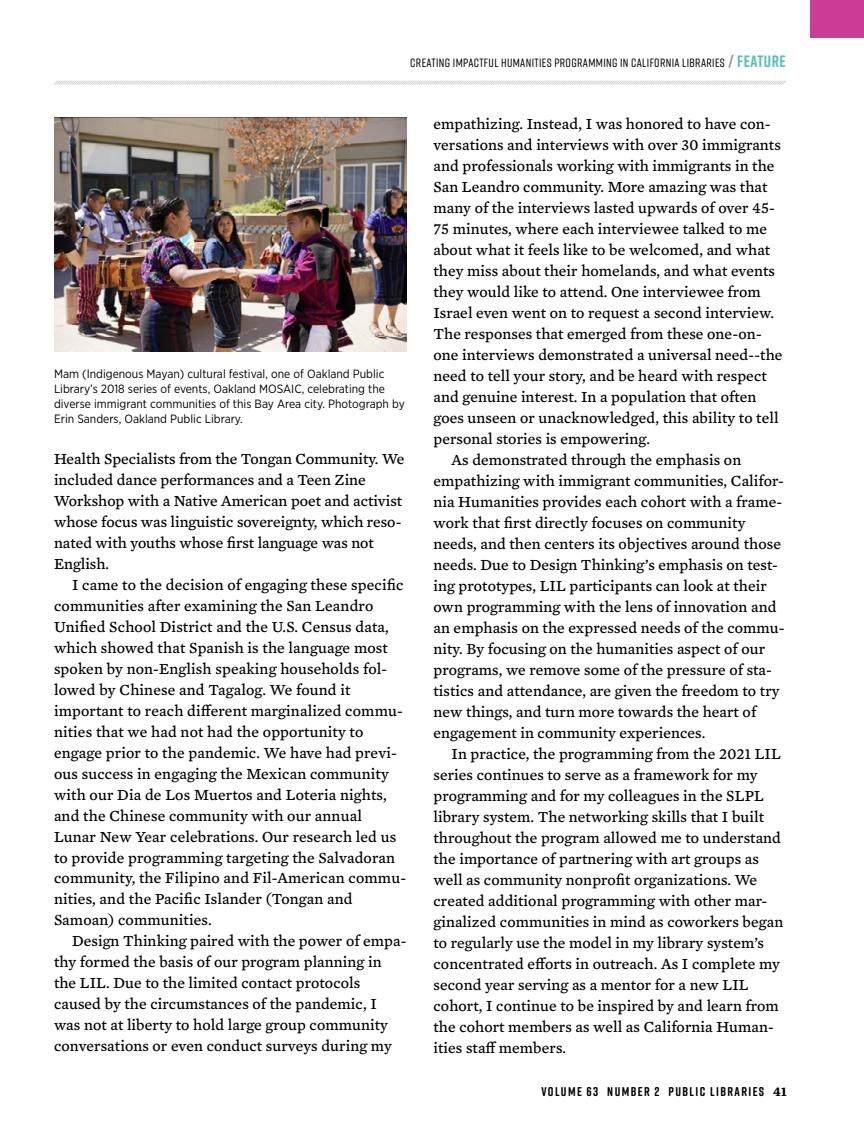
<style>
.page{position:relative;width:864px;height:1134px;background:#fff}
.page>*{position:absolute;margin:0;border:0;box-sizing:border-box;transform-origin:0 0}
.t1{font:15.75px/21px "Mercury Text G4";letter-spacing:.005em;color:#000}
.t2{font:700 12.75px "Rift Soft";letter-spacing:.11em;color:#000}
.t3{font:12px/15px "Gotham Narrow";color:#000}
.t4{font:500 12px "Rift Soft";letter-spacing:.03em;color:#000}
.s1{font-weight:700;font-size:16.5px;color:#939598}
.s2{font-weight:700;font-size:16.5px;color:#59c0b8}
.s3{font-family:"Mercury Text G4";font-size:13.5px}
</style>
<div class="page">
<svg style="left:54px;top:80px;width:732px;height:5px"></svg>
<div style="left:810px;top:0;width:54px;height:38px;background:#cb3c96"></div>
<img style="left:54px;top:117px;width:352px;height:235px">
<p class="t4" style="left:410px;top:54px;width:377px">CREATING IMPACTFUL HUMANITIES PROGRAMMING IN CALIFORNIA LIBRARIES <span class="s1">/</span> <span class="s2">FEATURE</span></p>
<p class="t3" style="left:54px;top:366px;width:352px">Mam (Indigenous Mayan) cultural festival, one of Oakland Public Library’s 2018 series of events, Oakland MOSAIC, celebrating the diverse immigrant communities of this Bay Area city. Photograph by Erin Sanders, Oakland Public Library.</p>
<p class="t1" style="left:54px;top:447px;width:352px">Health Specialists from the Tongan Community. We included dance performances and a Teen Zine Workshop with a Native American poet and activist whose focus was linguistic sovereignty, which reso&shy;nated with youths whose first language was not English.</p>
<p class="t1" style="left:54px;top:573px;width:354px;text-indent:18px">I came to the decision of engaging these specific communities after examining the San Leandro Unified School District and the U.S. Census data, which showed that Spanish is the language most spoken by non-English speaking households fol&shy;lowed by Chinese and Tagalog. We found it important to reach different marginalized commu&shy;nities that we had not had the opportunity to engage prior to the pandemic. We have had previ&shy;ous success in engaging the Mexican community with our Dia de Los Muertos and Loteria nights, and the Chinese community with our annual Lunar New Year celebrations. Our research led us to provide programming targeting the Salvadoran community, the Filipino and Fil-American commu&shy;nities, and the Pacific Islander (Tongan and Samoan) communities.</p>
<p class="t1" style="left:54px;top:930px;width:354px;text-indent:18px">Design Thinking paired with the power of empa&shy;thy formed the basis of our program planning in the LIL. Due to the limited contact protocols caused by the circumstances of the pandemic, I was not at liberty to hold large group community conversations or even conduct surveys during my</p>
<p class="t1" style="left:433px;top:112px;width:339px">empathizing. Instead, I was honored to have con-</p>
<p class="t1" style="left:433px;top:133px;width:349px">versations and interviews with over 30 immigrants</p>
<p class="t1" style="left:433px;top:154px;width:342px">and professionals working with immigrants in the</p>
<p class="t1" style="left:433px;top:175px;width:335px">San Leandro community. More amazing was that</p>
<p class="t1" style="left:433px;top:196px;width:343px">many of the interviews lasted upwards of over 45-</p>
<p class="t1" style="left:433px;top:217px;width:335px">75 minutes, where each interviewee talked to me</p>
<p class="t1" style="left:433px;top:238px;width:338px">about what it feels like to be welcomed, and what</p>
<p class="t1" style="left:433px;top:259px;width:343px">they miss about their homelands, and what events</p>
<p class="t1" style="left:433px;top:280px;width:329px">they would like to attend. One interviewee from</p>
<p class="t1" style="left:433px;top:301px;width:342px">Israel even went on to request a second interview.</p>
<p class="t1" style="left:433px;top:322px;width:330px">The responses that emerged from these one-on-</p>
<p class="t1" style="left:433px;top:343px;width:350px">one interviews demonstrated a universal need--the</p>
<p class="t1" style="left:433px;top:364px;width:335px">need to tell your story, and be heard with respect</p>
<p class="t1" style="left:433px;top:385px;width:325px">and genuine interest. In a population that often</p>
<p class="t1" style="left:433px;top:406px;width:347px">goes unseen or unacknowledged, this ability to tell</p>
<p class="t1" style="left:433px;top:427px;width:218px">personal stories is empowering.</p>
<p class="t1" style="left:451px;top:448px;width:291px">As demonstrated through the emphasis on</p>
<p class="t1" style="left:433px;top:469px;width:352px">empathizing with immigrant communities, Califor-</p>
<p class="t1" style="left:433px;top:490px;width:350px">nia Humanities provides each cohort with a frame-</p>
<p class="t1" style="left:433px;top:511px;width:313px">work that first directly focuses on community</p>
<p class="t1" style="left:433px;top:532px;width:349px">needs, and then centers its objectives around those</p>
<p class="t1" style="left:433px;top:553px;width:346px">needs. Due to Design Thinking’s emphasis on test-</p>
<p class="t1" style="left:433px;top:574px;width:335px">ing prototypes, LIL participants can look at their</p>
<p class="t1" style="left:433px;top:595px;width:345px">own programming with the lens of innovation and</p>
<p class="t1" style="left:433px;top:616px;width:353px">an emphasis on the expressed needs of the commu-</p>
<p class="t1" style="left:433px;top:637px;width:333px">nity. By focusing on the humanities aspect of our</p>
<p class="t1" style="left:433px;top:658px;width:340px">programs, we remove some of the pressure of sta-</p>
<p class="t1" style="left:433px;top:679px;width:348px">tistics and attendance, are given the freedom to try</p>
<p class="t1" style="left:433px;top:700px;width:324px">new things, and turn more towards the heart of</p>
<p class="t1" style="left:433px;top:721px;width:273px">engagement in community experiences.</p>
<p class="t1" style="left:451px;top:742px;width:331px">In practice, the programming from the 2021 LIL</p>
<p class="t1" style="left:433px;top:763px;width:326px">series continues to serve as a framework for my</p>
<p class="t1" style="left:433px;top:784px;width:332px">programming and for my colleagues in the SLPL</p>
<p class="t1" style="left:433px;top:805px;width:332px">library system. The networking skills that I built</p>
<p class="t1" style="left:433px;top:826px;width:349px">throughout the program allowed me to understand</p>
<p class="t1" style="left:433px;top:847px;width:327px">the importance of partnering with art groups as</p>
<p class="t1" style="left:433px;top:868px;width:325px">well as community nonprofit organizations. We</p>
<p class="t1" style="left:433px;top:889px;width:335px">created additional programming with other mar-</p>
<p class="t1" style="left:433px;top:910px;width:351px">ginalized communities in mind as coworkers began</p>
<p class="t1" style="left:433px;top:931px;width:332px">to regularly use the model in my library system’s</p>
<p class="t1" style="left:433px;top:952px;width:348px">concentrated efforts in outreach. As I complete my</p>
<p class="t1" style="left:433px;top:973px;width:317px">second year serving as a mentor for a new LIL</p>
<p class="t1" style="left:433px;top:994px;width:347px">cohort, I continue to be inspired by and learn from</p>
<p class="t1" style="left:433px;top:1015px;width:342px">the cohort members as well as California Human-</p>
<p class="t1" style="left:433px;top:1036px;width:134px">ities staff members.</p>
<p class="t2" style="left:541px;top:1082px;width:247px">VOLUME 63 NUMBER 2 PUBLIC LIBRARIES <span class="s3">41</span></p>
</div>
